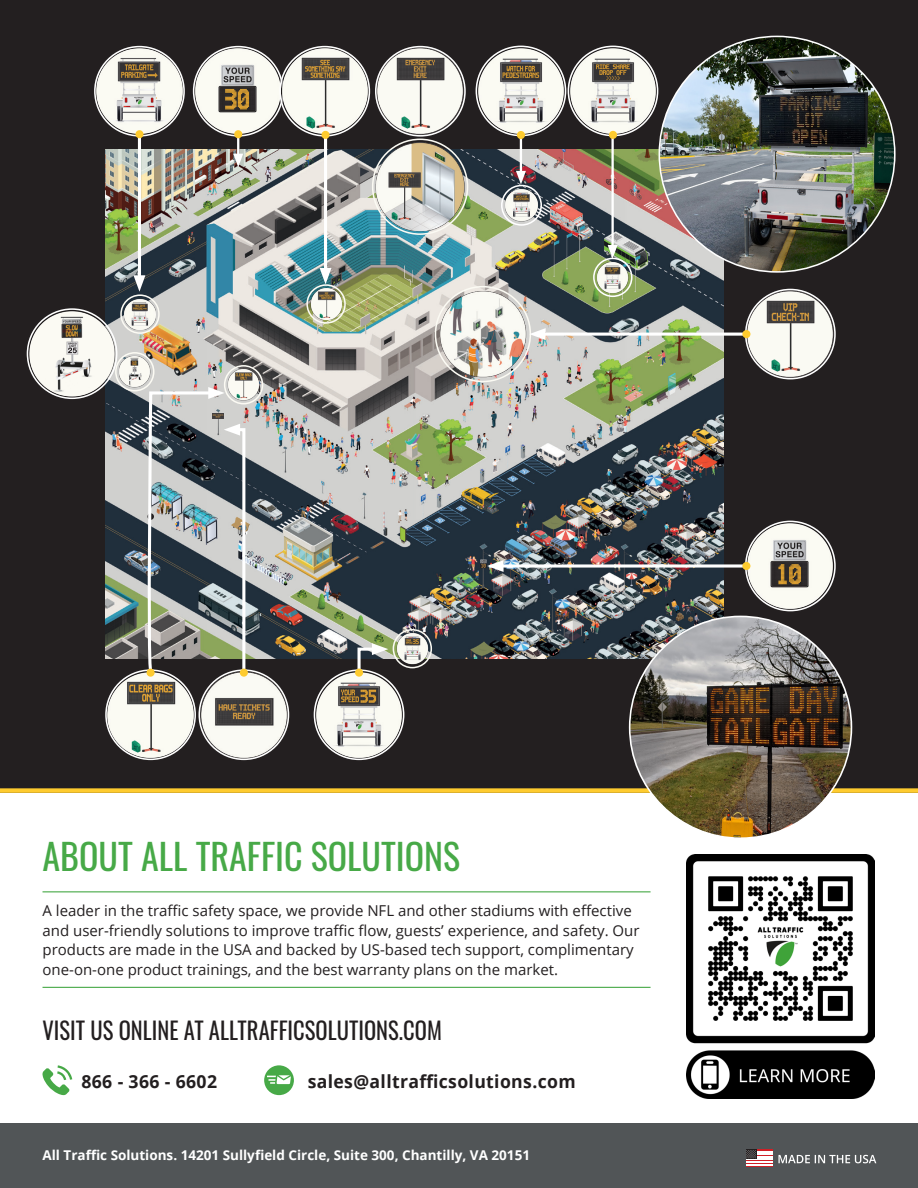
<style>
.page{position:relative;width:918px;height:1188px;background:#fff}
.page>*{position:absolute;margin:0;border:0;box-sizing:border-box;transform-origin:0 0}
.t1{font:36px "Oswald";color:#47a947}
.t2{font:24px "Oswald";color:#231f20;scale:.94 1}
.BodyCopy{font:700 18px "Open Sans";letter-spacing:.02em;color:#231f20}
.BodyCopy-2{font:15px/19.5px "Open Sans";color:#231f20}
.t3{font:700 13.5px "Open Sans";color:#fff}
</style>
<div class="page">
<div style="left:0;top:0;width:918px;height:793px;background:#231f20"></div>
<div style="left:0;top:788px;width:918px;height:5px;background:#fecb2f"></div>
<div style="left:0;top:1123px;width:918px;height:65px;background:#515557"></div>
<img style="left:687px;top:854px;width:188px;height:244px">
<hr style="left:43px;top:987px;width:608px;height:1px;background:#47a947">
<hr style="left:43px;top:891px;width:608px;height:1px;background:#47a947">
<svg style="left:42px;top:1065px;width:30px;height:30px"></svg>
<svg style="left:264px;top:1065px;width:30px;height:30px"></svg>
<hr style="left:746px;top:1165px;width:27px;height:2px;background:#d11f26">
<svg style="left:746px;top:1150px;width:130px;height:15px"></svg>
<img style="left:105px;top:150px;width:619px;height:509px">
<img style="left:746px;top:521px;width:89px;height:90px;border-radius:45px">
<div style="left:745px;top:521px;width:91px;height:90px;border:2px solid #fff;border-radius:50%"></div>
<svg style="left:504px;top:564px;width:238px;height:4px"></svg>
<svg style="left:487px;top:560px;width:17px;height:12px"></svg>
<div style="left:743px;top:563px;width:7px;height:6px;background:#fecb2f;border-radius:50%"></div>
<div style="left:742px;top:562px;width:8px;height:8px;border:2px solid #fecb2f;border-radius:50%"></div>
<img style="left:194px;top:47px;width:89px;height:89px;border-radius:45px">
<div style="left:193px;top:46px;width:91px;height:91px;border:2px solid #fff;border-radius:50%"></div>
<hr style="left:237px;top:134px;width:2px;height:24px;background:#fff">
<svg style="left:233px;top:154px;width:10px;height:13px"></svg>
<div style="left:235px;top:131px;width:7px;height:6px;background:#fecb2f;border-radius:50%"></div>
<div style="left:234px;top:130px;width:8px;height:8px;border:2px solid #fecb2f;border-radius:50%"></div>
<img style="left:228px;top:369px;width:32px;height:32px">
<div style="left:224px;top:365px;width:39px;height:39px;border:2px solid #fbfaf3;border-radius:50%"></div>
<hr style="left:324px;top:135px;width:3px;height:139px;background:#fff">
<svg style="left:320px;top:268px;width:12px;height:16px"></svg>
<img style="left:280px;top:47px;width:89px;height:89px;border-radius:45px">
<div style="left:279px;top:46px;width:91px;height:91px;border:2px solid #fff;border-radius:50%"></div>
<div style="left:322px;top:132px;width:7px;height:6px;background:#fecb2f;border-radius:50%"></div>
<div style="left:321px;top:131px;width:9px;height:8px;border:2px solid #fecb2f;border-radius:50%"></div>
<img style="left:310px;top:288px;width:32px;height:32px">
<div style="left:306px;top:284px;width:40px;height:40px;border:2px solid #fbfaf3;border-radius:50%"></div>
<img style="left:95px;top:47px;width:89px;height:89px;border-radius:45px">
<div style="left:94px;top:46px;width:91px;height:91px;border:2px solid #fff;border-radius:50%"></div>
<hr style="left:138px;top:134px;width:3px;height:147px;background:#fff">
<svg style="left:134px;top:275px;width:11px;height:17px"></svg>
<div style="left:136px;top:131px;width:7px;height:6px;background:#fecb2f;border-radius:50%"></div>
<div style="left:135px;top:130px;width:9px;height:8px;border:2px solid #fecb2f;border-radius:50%"></div>
<img style="left:124px;top:298px;width:32px;height:32px">
<div style="left:120px;top:294px;width:40px;height:40px;border:2px solid #fbfaf3;border-radius:50%"></div>
<img style="left:396px;top:633px;width:32px;height:32px">
<div style="left:393px;top:629px;width:39px;height:39px;border:2px solid #fbfaf3;border-radius:50%"></div>
<img style="left:476px;top:46px;width:90px;height:90px;border-radius:45px">
<div style="left:476px;top:46px;width:90px;height:90px;border:2px solid #fff;border-radius:50%"></div>
<img style="left:505px;top:189px;width:33px;height:33px">
<div style="left:501px;top:185px;width:41px;height:41px;border:2px solid #fff;border-radius:50%"></div>
<hr style="left:520px;top:134px;width:2px;height:41px;background:#fff">
<svg style="left:516px;top:171px;width:10px;height:14px"></svg>
<img style="left:568px;top:46px;width:90px;height:90px;border-radius:45px">
<div style="left:568px;top:46px;width:90px;height:90px;border:2px solid #fff;border-radius:50%"></div>
<img style="left:597px;top:261px;width:32px;height:32px">
<div style="left:593px;top:258px;width:40px;height:39px;border:2px solid #fff;border-radius:50%"></div>
<hr style="left:611px;top:134px;width:3px;height:115px;background:#fff">
<svg style="left:608px;top:245px;width:10px;height:14px"></svg>
<img style="left:119px;top:356px;width:32px;height:32px">
<div style="left:115px;top:352px;width:40px;height:39px;border:2px solid #fbfaf3;border-radius:50%"></div>
<img style="left:27px;top:309px;width:90px;height:89px;border-radius:45px">
<div style="left:27px;top:308px;width:90px;height:91px;border:2px solid #fff;border-radius:50%"></div>
<img style="left:106px;top:670px;width:89px;height:89px;border-radius:44px">
<div style="left:105px;top:669px;width:91px;height:91px;border:2px solid #fff;border-radius:50%"></div>
<img style="left:199px;top:670px;width:89px;height:89px;border-radius:45px">
<div style="left:199px;top:669px;width:90px;height:91px;border:2px solid #fff;border-radius:50%"></div>
<svg style="left:147px;top:387px;width:100px;height:293px;background:#838a8a"></svg>
<img style="left:314px;top:670px;width:90px;height:89px;border-radius:45px">
<div style="left:314px;top:669px;width:90px;height:91px;border:2px solid #fff;border-radius:50%"></div>
<svg style="left:356px;top:643px;width:32px;height:33px"></svg>
<div style="left:356px;top:669px;width:6px;height:7px;background:#fecb2f;border-radius:50%"></div>
<div style="left:355px;top:669px;width:8px;height:8px;border:2px solid #fecb2f;border-radius:50%"></div>
<img style="left:438px;top:289px;width:90px;height:90px">
<div style="left:435px;top:286px;width:96px;height:96px;border:2px solid #fbfaf3;border-radius:50%"></div>
<img style="left:746px;top:289px;width:89px;height:90px;border-radius:45px">
<div style="left:745px;top:289px;width:91px;height:90px;border:2px solid #fff;border-radius:50%"></div>
<img style="left:376px;top:47px;width:89px;height:89px;border-radius:45px">
<div style="left:375px;top:46px;width:91px;height:91px;border:2px solid #fff;border-radius:50%"></div>
<img style="left:375px;top:142px;width:90px;height:89px">
<div style="left:372px;top:139px;width:96px;height:96px;border:2px solid #fbfaf3;border-radius:50%"></div>
<hr style="left:540px;top:333px;width:207px;height:3px;background:#fff">
<svg style="left:529px;top:328px;width:17px;height:12px"></svg>
<img style="left:630px;top:616px;width:221px;height:222px;border-radius:111px">
<img style="left:659px;top:36px;width:236px;height:236px;border-radius:118px">
<div style="left:609px;top:131px;width:8px;height:8px;border:2px solid #fecb2f;border-radius:50%"></div>
<div style="left:517px;top:131px;width:8px;height:8px;border:2px solid #fecb2f;border-radius:50%"></div>
<div style="left:743px;top:331px;width:7px;height:6px;background:#fecb2f;border-radius:50%"></div>
<div style="left:742px;top:330px;width:8px;height:8px;border:2px solid #fecb2f;border-radius:50%"></div>
<div style="left:241px;top:669px;width:6px;height:7px;background:#fecb2f;border-radius:50%"></div>
<div style="left:240px;top:669px;width:8px;height:8px;border:2px solid #fecb2f;border-radius:50%"></div>
<div style="left:147px;top:669px;width:7px;height:7px;background:#fecb2f;border-radius:50%"></div>
<div style="left:147px;top:669px;width:8px;height:8px;border:2px solid #fecb2f;border-radius:50%"></div>
<h1 class="t1" style="left:43px;top:824px;width:419px">ABOUT ALL TRAFFIC SOLUTIONS</h1>
<p class="BodyCopy-2" style="left:43px;top:901px;width:599px">A leader in the traffic safety space, we provide NFL and other stadiums with effective and user-friendly solutions to improve traffic flow, guests’ experience, and safety. Our products are made in the USA and backed by US-based tech support, complimentary one-on-one product trainings, and the best warranty plans on the market.</p>
<h3 class="t2" style="left:43px;top:1009px;width:427px">VISIT US ONLINE AT ALLTRAFFICSOLUTIONS.COM</h3>
<p class="BodyCopy" style="left:81px;top:1068px;width:137px">866 - 366 - 6602</p>
<p class="BodyCopy" style="left:308px;top:1068px;width:270px">sales@alltrafficsolutions.com</p>
<p class="t3" style="left:43px;top:1146px;width:489px">All Traffic Solutions. 14201 Sullyfield Circle, Suite 300, Chantilly, VA 20151</p>
</div>
